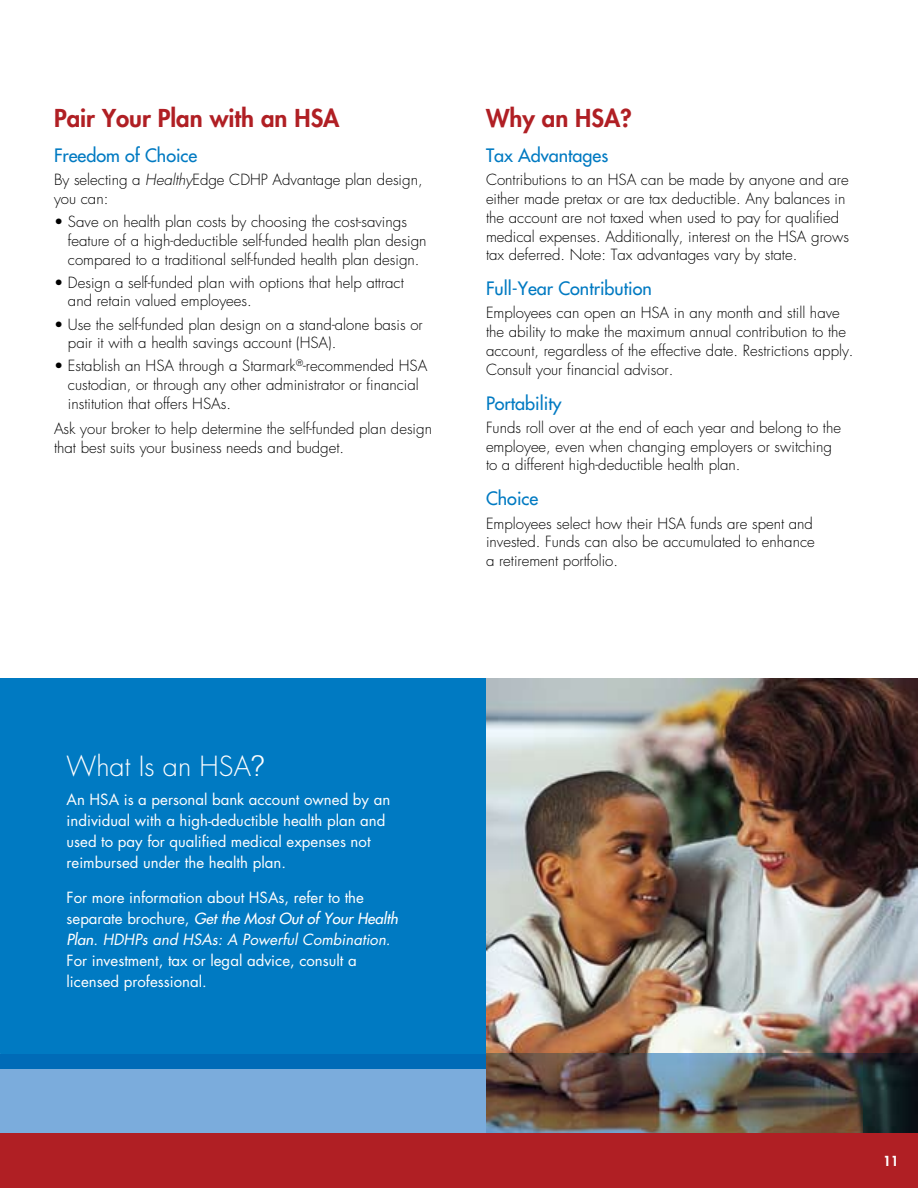
<style>
.page{position:relative;width:918px;height:1188px;background:#fff}
.page>*{position:absolute;margin:0;border:0;box-sizing:border-box;transform-origin:0 0}
.t1{font:300 27px "Futura";color:#fff}
.t2{font:800 24px "Futura";color:#b01f24}
.t3{font:18px "Futura";color:#007ac2}
.t4{font:300 15px/18.8px "Futura";color:#000}
.t5{font:15px/21px "Futura";color:#fff}
.t6{font:800 13.5px "Futura";color:#fff}
.s1{font-style:italic}
.s2{font-family:"Serifa";font-size:31.5px}
</style>
<div class="page">
<div style="left:0;top:678px;width:486px;height:391px;background:#007ac2"></div>
<img style="left:486px;top:678px;width:432px;height:376px">
<div style="left:0;top:1069px;width:486px;height:64px;background:#7bacdc"></div>
<div style="left:0;top:1054px;width:486px;height:15px;background:#006bb7"></div>
<img style="left:486px;top:1054px;width:432px;height:79px">
<div style="left:0;top:1133px;width:918px;height:55px;background:#b01f24"></div>
<h2 class="t2" style="left:54px;top:102px;width:287px">Pair Your Plan with an HSA</h2>
<p class="t3" style="left:54px;top:144px;width:145px">Freedom of Choice</p>
<p class="t4" style="left:54px;top:171px;width:370px">By selecting a <span class="s1">Healthy</span>Edge CDHP Advantage plan design, you can:</p>
<p class="t4" style="left:68px;top:212px;width:360px;text-indent:-14px">• Save on health plan costs by choosing the cost-savings feature of a high-deductible self-funded health plan design compared to a traditional self-funded health plan design.</p>
<p class="t4" style="left:68px;top:273px;width:337px;text-indent:-14px">• Design a self-funded plan with options that help attract and retain valued employees.</p>
<p class="t4" style="left:68px;top:315px;width:356px;text-indent:-14px">• Use the self-funded plan design on a stand-alone basis or pair it with a health savings account (HSA).</p>
<p class="t4" style="left:68px;top:357px;width:361px;text-indent:-14px">• Establish an HSA through a Starmark<sup>®</sup>-recommended HSA custodian, or through any other administrator or financial institution that offers HSAs.</p>
<p class="t4" style="left:54px;top:420px;width:380px">Ask your broker to help determine the self-funded plan design that best suits your business needs and budget.</p>
<h2 class="t2" style="left:486px;top:102px;width:147px">Why an HSA?</h2>
<p class="t3" style="left:486px;top:144px;width:124px">Tax Advantages</p>
<p class="t4" style="left:486px;top:171px;width:365px">Contributions to an HSA can be made by anyone and are either made pretax or are tax deductible. Any balances in the account are not taxed when used to pay for qualified medical expenses. Additionally, interest on the HSA grows tax deferred. Note: Tax advantages vary by state.</p>
<p class="t3" style="left:486px;top:277px;width:167px">Full-Year Contribution</p>
<p class="t4" style="left:486px;top:304px;width:369px">Employees can open an HSA in any month and still have the ability to make the maximum annual contribution to the account, regardless of the effective date. Restrictions apply.<br>Consult your financial advisor.</p>
<p class="t3" style="left:486px;top:391px;width:77px">Portability</p>
<p class="t4" style="left:486px;top:418px;width:357px">Funds roll over at the end of each year and belong to the employee, even when changing employers or switching to a different high-deductible health plan.</p>
<p class="t3" style="left:486px;top:487px;width:54px">Choice</p>
<p class="t4" style="left:486px;top:514px;width:330px">Employees select how their HSA funds are spent and invested. Funds can also be accumulated to enhance a retirement portfolio.</p>
<h1 class="t1" style="left:67px;top:749px;width:200px">What Is an HSA<span class="s2">?</span></h1>
<p class="t5" style="left:67px;top:789px;width:325px">An HSA is a personal bank account owned by an individual with a high-deductible health plan and used to pay for qualified medical expenses not reimbursed under the health plan.</p>
<p class="t5" style="left:67px;top:886px;width:333px">For more information about HSAs, refer to the separate brochure, <span class="s1">Get the Most Out of Your Health Plan</span>. <span class="s1">HDHPs and HSAs: A Powerful Combination.<br></span>For investment, tax or legal advice, consult a licensed professional.</p>
<p class="t6" style="left:883px;top:1152px;width:17px">11</p>
</div>
